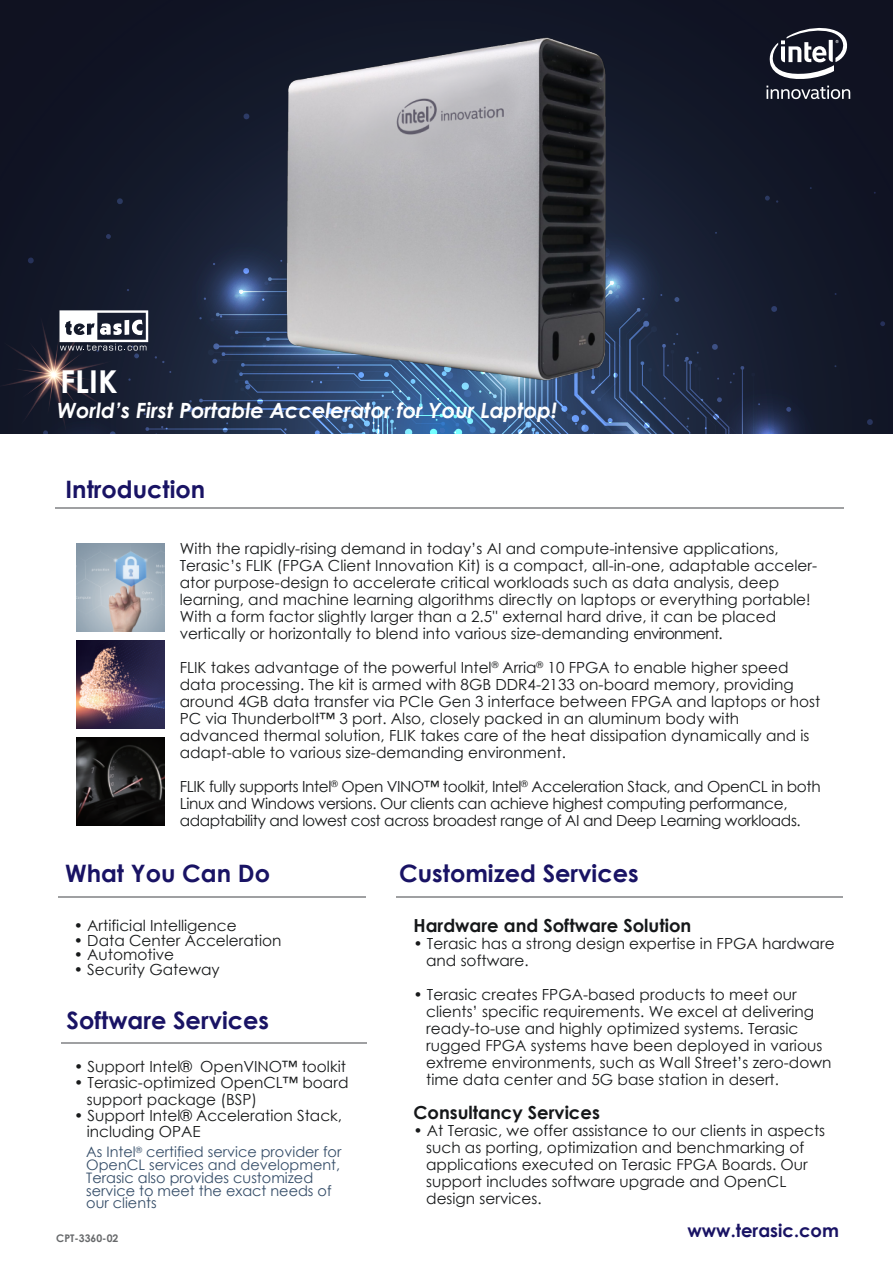
<style>
.page{position:relative;width:893px;height:1263px;background:#fff}
.page>*{position:absolute;margin:0;border:0;box-sizing:border-box;transform-origin:0 0}
.t1{font:700 31.5px "Century Gothic";color:#fff}
.t2{font:700 24px "Century Gothic";color:#191364}
.t3{font:italic 700 21px "Century Gothic";color:#fff}
.t4{font:700 18px "Century Gothic";color:#16181a}
.t5{font:700 18px "Century Gothic";color:#191364}
.t6{font:15.3px/17px "Century Gothic";color:#181a1b}
.t7{font:15.3px/17px "Century Gothic";letter-spacing:-.025em;color:#181a1b}
.t8{font:14.4px/12.8px "Century Gothic";color:#364e69}
.t9{font:700 10.5px "Century Gothic";color:#67696b}
</style>
<div class="page">
<div style="left:0;top:0;width:893px;height:434px;background:#111525"></div>
<svg style="left:880px;top:321px;width:5px;height:5px"></svg>
<svg style="left:867px;top:419px;width:6px;height:6px"></svg>
<hr style="left:55px;top:508px;width:789px;height:1px;background:#9fa0a2">
<hr style="left:58px;top:896px;width:308px;height:1px;background:#9fa0a2">
<hr style="left:61px;top:1042px;width:306px;height:1px;background:#9fa0a2">
<svg style="left:3px;top:113px;width:834px;height:321px"></svg>
<img style="left:76px;top:738px;width:88px;height:87px">
<img style="left:76px;top:641px;width:88px;height:87px">
<hr style="left:397px;top:896px;width:446px;height:1px;background:#9fa0a2">
<img style="left:76px;top:544px;width:88px;height:87px">
<svg style="left:766px;top:27px;width:84px;height:72px"></svg>
<img style="left:247px;top:37px;width:396px;height:389px">
<h1 class="t1" style="left:60px;top:357px;width:59px">FLIK</h1>
<h3 class="t3" style="left:57px;top:395px;width:501px">World’s First Portable Accelerator for Your Laptop!</h3>
<h2 class="t2" style="left:66px;top:471px;width:141px">Introduction</h2>
<p class="t6" style="left:180px;top:540px;width:639px">With the rapidly-rising demand in today’s AI and compute-intensive applications, Terasic’s FLIK (FPGA Client Innovation Kit) is a compact, all-in-one, adaptable acceler&shy;ator purpose-design to accelerate critical workloads such as data analysis, deep learning, and machine learning algorithms directly on laptops or everything portable!<br>With a form factor slightly larger than a 2.5'' external hard drive, it can be placed vertically or horizontally to blend into various size-demanding environment.</p>
<p class="t6" style="left:180px;top:659px;width:642px">FLIK takes advantage of the powerful Intel<sup>®</sup> Arria<sup>®</sup> 10 FPGA to enable higher speed data processing. The kit is armed with 8GB DDR4-2133 on-board memory, providing around 4GB data transfer via PCIe Gen 3 interface between FPGA and laptops or host PC via Thunderbolt™ 3 port. Also, closely packed in an aluminum body with advanced thermal solution, FLIK takes care of the heat dissipation dynamically and is adapt-able to various size-demanding environment.</p>
<p class="t7" style="left:180px;top:778px;width:642px">FLIK fully supports Intel<sup>®</sup> Open VINO™ toolkit, Intel<sup>®</sup> Acceleration Stack, and OpenCL in both<br>Linux and Windows versions. Our clients can achieve highest computing performance, adaptability and lowest cost across broadest range of AI and Deep Learning workloads.</p>
<h2 class="t2" style="left:65px;top:855px;width:206px">What You Can Do</h2>
<p class="t6" style="left:74px;top:916px;width:164px">• Artificial Intelligence</p>
<p class="t6" style="left:74px;top:931px;width:209px">• Data Center Acceleration</p>
<p class="t6" style="left:74px;top:946px;width:102px">• Automotive</p>
<p class="t6" style="left:74px;top:961px;width:147px">• Security Gateway</p>
<h2 class="t2" style="left:67px;top:1002px;width:204px">Software Services</h2>
<p class="t6" style="left:74px;top:1058px;width:273px">• Support Intel® OpenVINO™ toolkit</p>
<p class="t6" style="left:87px;top:1074px;width:263px;line-height:16.2px;text-indent:-13px">• Terasic-optimized OpenCL™ board support package (BSP)</p>
<p class="t6" style="left:87px;top:1107px;width:257px;line-height:16.2px;text-indent:-13px">• Support Intel® Acceleration Stack, including OPAE</p>
<p class="t8" style="left:86px;top:1145px;width:257px">As Intel<sup>®</sup> certified service provider for<br>OpenCL services and development,<br>Terasic also provides customized service to meet the exact needs of our clients</p>
<p class="t9" style="left:56px;top:1230px;width:64px">CPT-3360-02</p>
<h2 class="t2" style="left:399px;top:855px;width:241px">Customized Services</h2>
<p class="t4" style="left:413px;top:912px;width:279px">Hardware and Software Solution</p>
<p class="t6" style="left:426px;top:935px;width:410px;text-indent:-13px">• Terasic has a strong design expertise in FPGA hardware and software.</p>
<p class="t6" style="left:426px;top:986px;width:407px;text-indent:-13px">• Terasic creates FPGA-based products to meet our clients’ specific requirements. We excel at delivering ready-to-use and highly optimized systems. Terasic rugged FPGA systems have been deployed in various extreme environments, such as Wall Street’s zero-down time data center and 5G base station in desert.</p>
<p class="t4" style="left:413px;top:1099px;width:188px">Consultancy Services</p>
<p class="t6" style="left:426px;top:1122px;width:400px;text-indent:-13px">• At Terasic, we offer assistance to our clients in aspects such as porting, optimization and benchmarking of applications executed on Terasic FPGA Boards. Our support includes software upgrade and OpenCL design services.</p>
<p class="t5" style="left:687px;top:1216px;width:153px">www.terasic.com</p>
</div>
